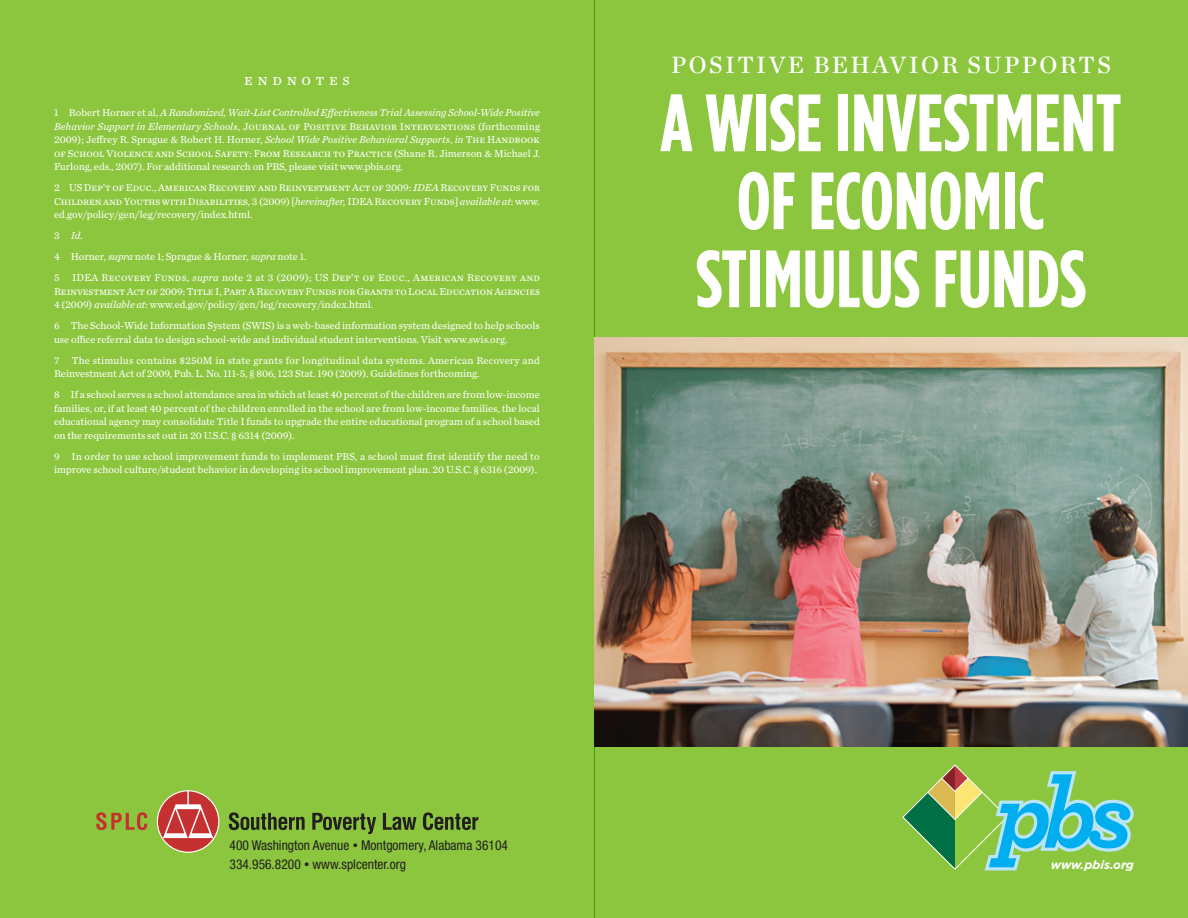
<style>
.page{position:relative;width:1188px;height:918px;background:#fff}
.page>*{position:absolute;margin:0;border:0;box-sizing:border-box;transform-origin:0 0}
.TFT_body_text{font:italic 700 100.2px "Archer";color:#00aeef}
.TFT_Headline_Sans_dr{font:700 81px/78px "Gotham Condensed";color:#fff;text-align:center}
.TFT_overline{font:24px "Chronicle Deck Semi";letter-spacing:.1em;color:#fff}
.Endnote_Text{font:15.75px "Chronicle Text G2 Roman SC";letter-spacing:.3em;color:#fff}
.t1{font:condensed 13.5px "Helvetica Neue";color:#231f20}
.TFT_body_text-2{font:italic 700 12px "Gotham";letter-spacing:-.005em;color:#fff}
.TFT_body_text-3{font:10.5px/13.5px "Chronicle Text G2";color:#fff}
.TFT_body_text-4{font:10.5px/13.5px "Chronicle Text G2 Roman SC";letter-spacing:-.005em;color:#fff;text-align:justify}
.TFT_body_text-5{font:italic 10.5px "Chronicle Text G2";color:#fff}
.s1{font-style:italic}
.s2{font-family:"Chronicle Text G2 Roman SC"}
.s3{font-family:"Chronicle Text G2"}
.s4{font-family:"Chronicle Text G2";font-style:italic}
.s5{font-style:normal}
.s6{font-size:10.5px}
</style>
<div class="page">
<div style="left:0;top:0;width:595px;height:918px;background:#8bc63e"></div>
<svg style="left:158px;top:791px;width:60px;height:61px"></svg>
<svg style="left:96px;top:812px;width:51px;height:18px"></svg>
<svg style="left:229px;top:812px;width:76px;height:18px"></svg>
<svg style="left:312px;top:813px;width:64px;height:22px"></svg>
<svg style="left:383px;top:813px;width:33px;height:17px"></svg>
<svg style="left:423px;top:812px;width:55px;height:18px"></svg>
<div style="left:595px;top:0;width:593px;height:918px;background:#8bc63e"></div>
<img style="left:594px;top:338px;width:594px;height:409px">
<svg style="left:902px;top:764px;width:232px;height:107px"></svg>
<p class="Endnote_Text" style="left:244px;top:70px;width:107px">endnotes</p>
<p class="TFT_body_text-3" style="left:54px;top:106px;width:488px;text-align:justify">1 Robert Horner et al, <span class="s1">A Randomized, Wait-List Controlled Effectiveness Trial Assessing School-Wide Positive Behavior Support in Elementary Schools</span>, <span class="s2">Journal of Positive Behavior Interventions</span> (forthcoming 2009); Jeffrey R. Sprague &amp; Robert H. Horner, <span class="s1">School Wide Positive Behavioral Supports</span>, <span class="s1">in</span> <span class="s2">The Handbook of School Violence and School Safety: From Research to Practice</span> (Shane R. Jimerson &amp; Michael J.<br>Furlong, eds., 2007). For additional research on PBS, please visit www.pbis.org.</p>
<p class="TFT_body_text-4" style="left:54px;top:181px;width:487px"><span class="s3">2</span> US Dep’t of Educ., American Recovery and Reinvestment Act of 2009: <span class="s4">IDEA</span> Recovery Funds for Children and Youths with Disabilities, 3 (2009) [<span class="s4">hereinafter,</span> IDEA Recovery Funds] <span class="s4">available at</span><span class="s3">: www. ed.gov/policy/gen/leg/recovery/index.html.</span></p>
<p class="TFT_body_text-5" style="left:54px;top:228px;width:30px"><span class="s5">3</span> Id.</p>
<p class="TFT_body_text-3" style="left:54px;top:250px;width:254px">4 Horner, <span class="s1">supra</span> note 1; Sprague &amp; Horner, <span class="s1">supra</span> note 1.</p>
<p class="TFT_body_text-4" style="left:54px;top:271px;width:487px"><span class="s3">5</span> IDEA Recovery Funds, <span class="s4">supra</span> <span class="s3">note 2 at</span> 3 (2009); US Dep’t of Educ., American Recovery and Reinvestment Act of 2009: Title I, Part A Recovery Funds for Grants to Local Education Agencies 4 (2009) <span class="s4">available at</span><span class="s3">: www.ed.gov/policy/gen/leg/recovery/index.html.</span></p>
<p class="TFT_body_text-3" style="left:54px;top:319px;width:487px">6 The School-Wide Information System (SWIS) is a web-based information system designed to help schools use office referral data to design school-wide and individual student interventions. Visit www.swis.org.</p>
<p class="TFT_body_text-3" style="left:54px;top:353px;width:487px">7 The stimulus contains $250M in state grants for longitudinal data systems. American Recovery and<br>Reinvestment Act of 2009, Pub. L. No. 111-5, § 806, 123 Stat. 190 (2009). Guidelines forthcoming.</p>
<p class="TFT_body_text-3" style="left:54px;top:388px;width:487px;text-align:justify">8 If a school serves a school attendance area in which at least 40 percent of the children are from low-income families, or, if at least 40 percent of the children enrolled in the school are from low-income families, the local educational agency may consolidate Title I funds to upgrade the entire educational program of a school based on the requirements set out in 20 U.S.C. § 6314 (2009).</p>
<p class="TFT_body_text-3" style="left:54px;top:449px;width:487px">9 In order to use school improvement funds to implement PBS, a school must first identify the need to improve school culture/student behavior in developing its school improvement plan. 20 U.S.C. § 6316 (2009).</p>
<p class="t1" style="left:230px;top:837px;width:280px">400 Washington Avenue <span class="s6">•</span> Montgomery, Alabama 36104</p>
<p class="t1" style="left:230px;top:857px;width:178px">334.956.8200 <span class="s6">•</span> www.splcenter.org</p>
<p class="TFT_overline" style="left:671px;top:46px;width:441px">POSITIVE BEHAVIOR SUPPORTS</p>
<p class="TFT_Headline_Sans_dr" style="left:660px;top:82px;width:463px">A WISE INVESTMENT<br>OF ECONOMIC<br>STIMULUS FUNDS</p>
<p class="TFT_body_text" style="left:996px;top:735px;width:138px">pbs</p>
<p class="TFT_body_text-2" style="left:1051px;top:858px;width:85px">www.pbis.org</p>
</div>
